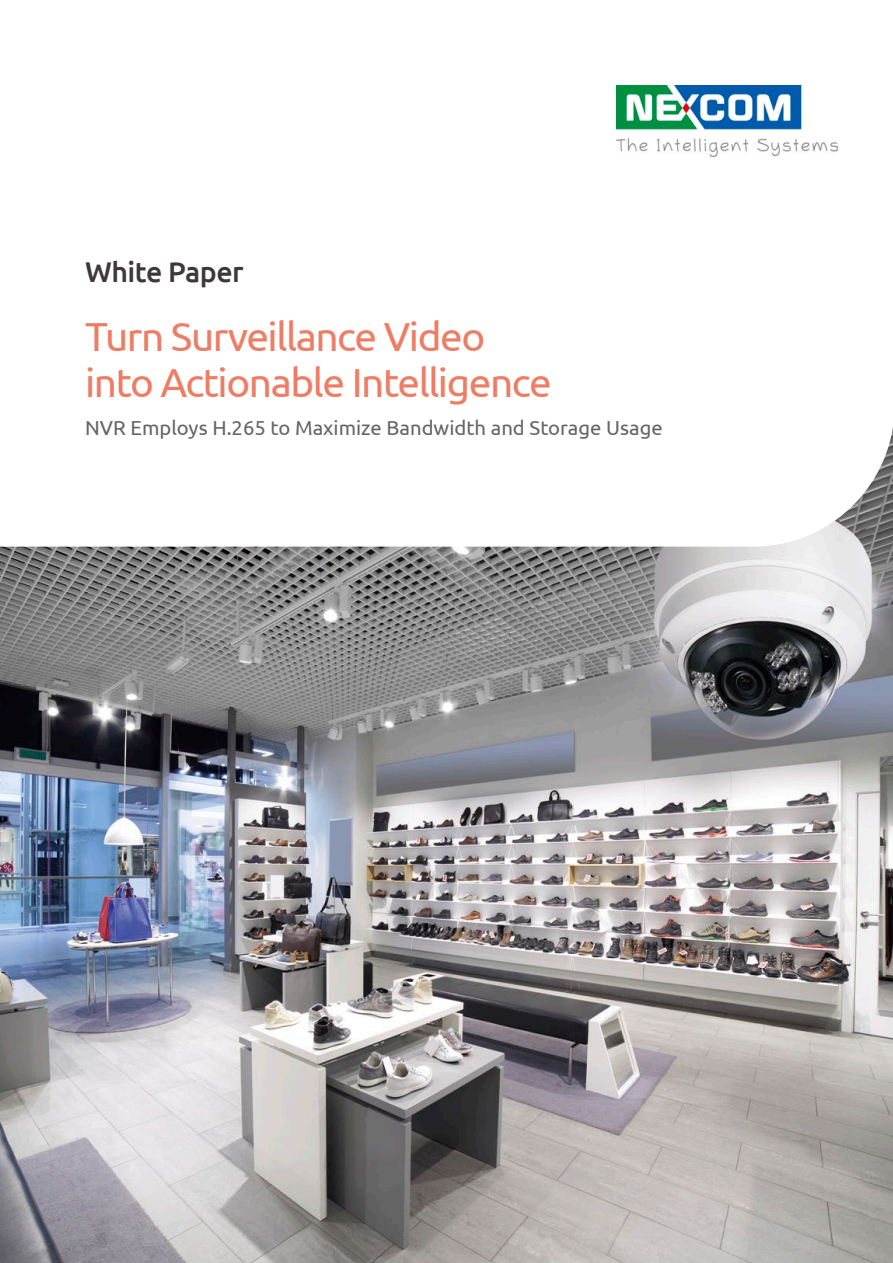
<style>
.page{position:relative;width:893px;height:1263px;background:#fff}
.page>*{position:absolute;margin:0;border:0;box-sizing:border-box;transform-origin:0 0}
.t1{font:40.5px/46.5px "Ubuntu";letter-spacing:-.035em;color:#ed7d64}
.t2{font:500 28.5px "Ubuntu";letter-spacing:-.015em;color:#3e3939}
.t3{font:20.25px "Ubuntu";color:#666464}
</style>
<div class="page">
<img style="left:0;top:427px;width:893px;height:836px">
<img style="left:617px;top:85px;width:221px;height:71px">
<h2 class="t2" style="left:85px;top:254px;width:160px">White Paper</h2>
<h1 class="t1" style="left:85px;top:312px;width:468px">Turn Surveillance Video into Actionable Intelligence</h1>
<p class="t3" style="left:85px;top:416px;width:579px">NVR Employs H.265 to Maximize Bandwidth and Storage Usage</p>
</div>
